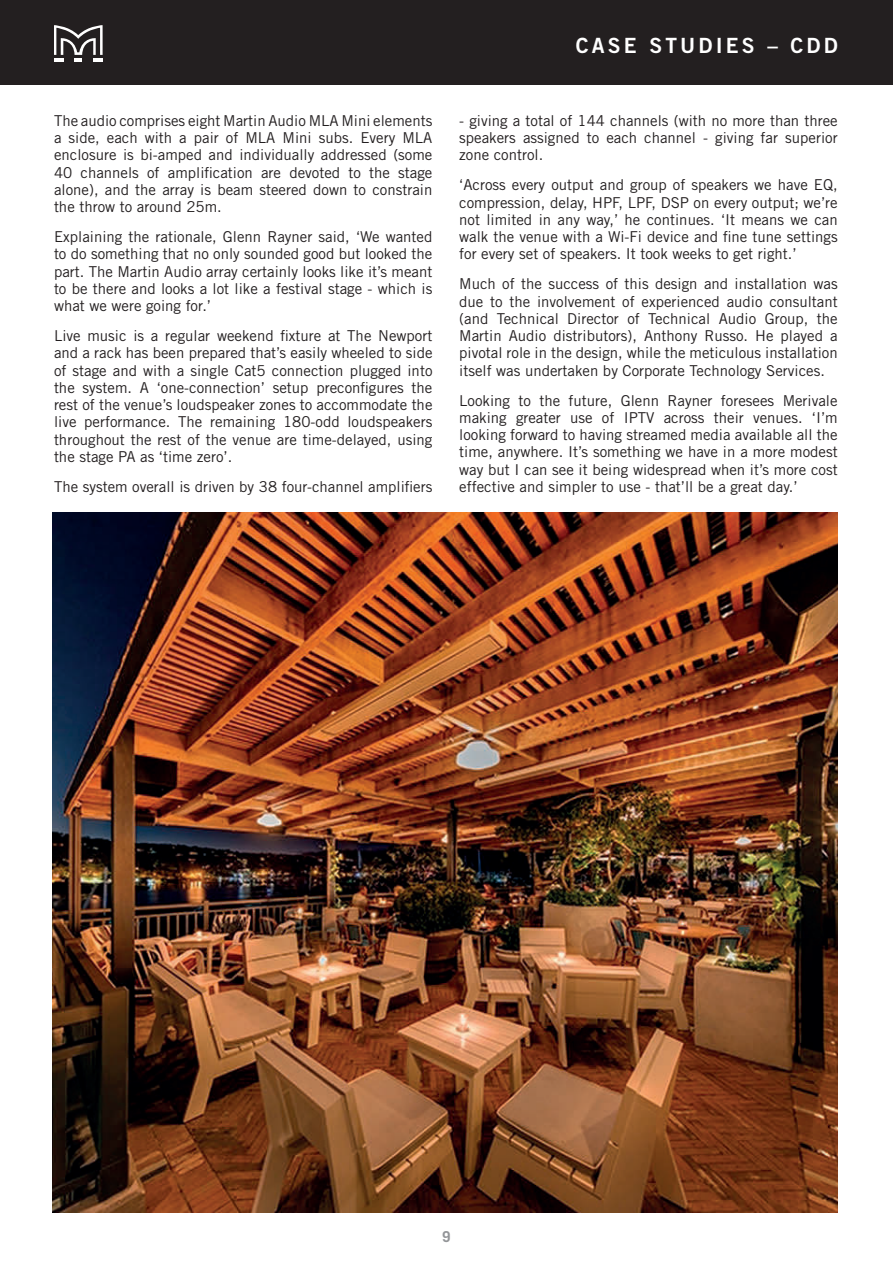
<style>
.page{position:relative;width:893px;height:1263px;background:#fff}
.page>*{position:absolute;margin:0;border:0;box-sizing:border-box;transform-origin:0 0}
.t1{font:21px "Trade Gothic Bold Two";letter-spacing:.15em;color:#fff}
.t2{font:15px/17.2px "Trade Gothic";color:#231f20;text-align:justify}
.t3{font:700 15px "Trade Gothic";color:#939598}
</style>
<div class="page">
<div style="left:0;top:0;width:893px;height:85px;background:#231f20"></div>
<svg style="left:54px;top:25px;width:49px;height:36px"></svg>
<img style="left:53px;top:512px;width:785px;height:700px">
<p class="t2" style="left:54px;top:112px;width:380px">The audio comprises eight Martin Audio MLA Mini elements a side, each with a pair of MLA Mini subs. Every MLA enclosure is bi-amped and individually addressed (some 40 channels of amplification are devoted to the stage alone), and the array is beam steered down to constrain the throw to around 25m.</p>
<p class="t2" style="left:54px;top:228px;width:380px">Explaining the rationale, Glenn Rayner said, ‘We wanted to do something that no only sounded good but looked the part. The Martin Audio array certainly looks like it’s meant to be there and looks a lot like a festival stage - which is what we were going for.’</p>
<p class="t2" style="left:54px;top:327px;width:380px">Live music is a regular weekend fixture at The Newport and a rack has been prepared that’s easily wheeled to side of stage and with a single Cat5 connection plugged into the system. A ‘one-connection’ setup preconfigures the rest of the venue’s loudspeaker zones to accommodate the live performance. The remaining 180-odd loudspeakers throughout the rest of the venue are time-delayed, using the stage PA as ‘time zero’.</p>
<p class="t2" style="left:54px;top:478px;width:380px">The system overall is driven by 38 four-channel amplifiers</p>
<h1 class="t1" style="left:576px;top:33px;width:263px">CASE STUDIES – CDD</h1>
<p class="t2" style="left:459px;top:112px;width:380px">- giving a total of 144 channels (with no more than three speakers assigned to each channel - giving far superior zone control.</p>
<p class="t2" style="left:459px;top:176px;width:380px">‘Across every output and group of speakers we have EQ, compression, delay, HPF, LPF, DSP on every output; we’re not limited in any way,’ he continues. ‘It means we can walk the venue with a Wi-Fi device and fine tune settings for every set of speakers. It took weeks to get right.’</p>
<p class="t2" style="left:459px;top:275px;width:380px">Much of the success of this design and installation was due to the involvement of experienced audio consultant (and Technical Director of Technical Audio Group, the Martin Audio distributors), Anthony Russo. He played a pivotal role in the design, while the meticulous installation itself was undertaken by Corporate Technology Services.</p>
<p class="t2" style="left:459px;top:391px;width:380px">Looking to the future, Glenn Rayner foresees Merivale making greater use of IPTV across their venues. ‘I’m looking forward to having streamed media available all the time, anywhere. It’s something we have in a more modest way but I can see it being widespread when it’s more cost effective and simpler to use - that’ll be a great day.’</p>
<p class="t3" style="left:442px;top:1227px;width:10px">9</p>
</div>
